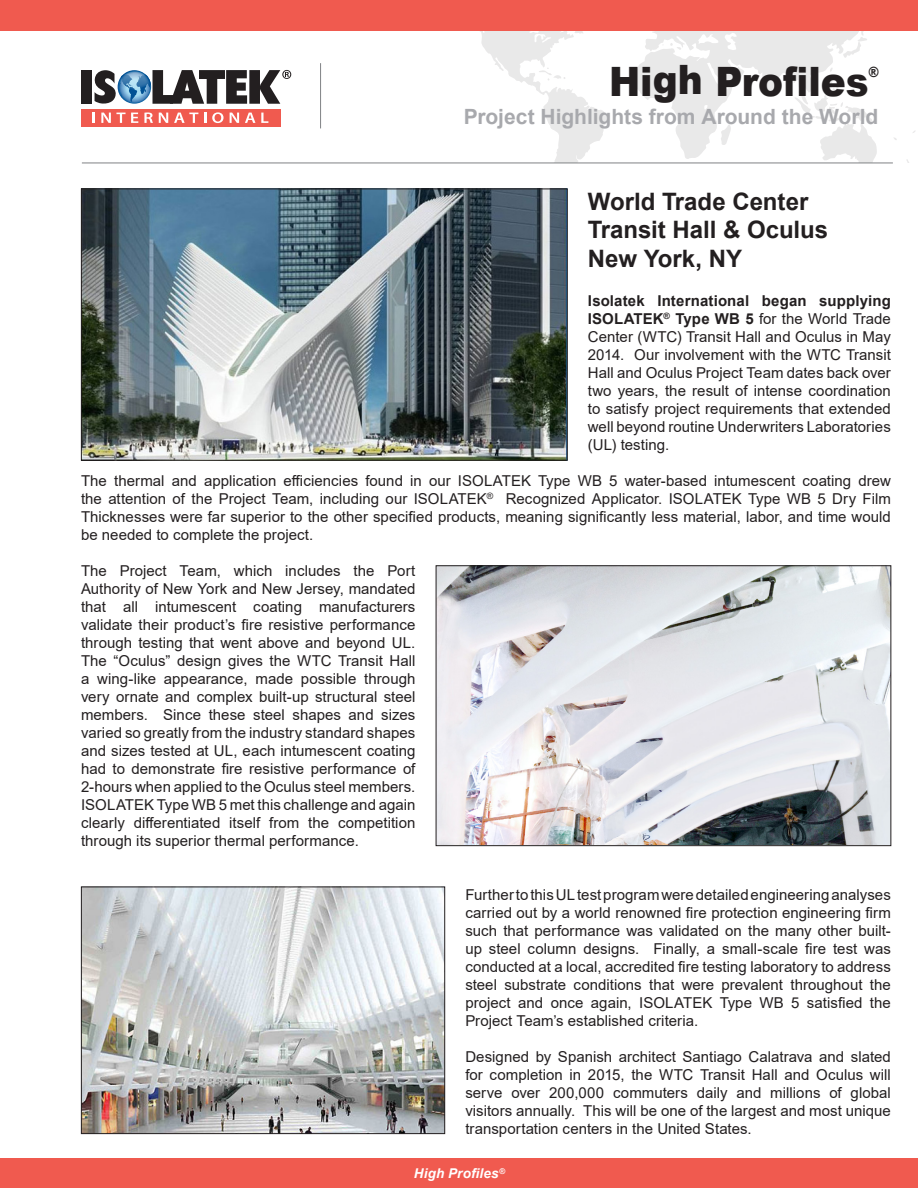
<style>
.page{position:relative;width:918px;height:1188px;background:#fff}
.page>*{position:absolute;margin:0;border:0;box-sizing:border-box;transform-origin:0 0}
.Body_Text{font:900 40.5px "Arial";color:#231f20;scale:.93 1}
.Paragraph_header{font:700 24px/28.5px "Arial";color:#231f20}
.t1{font:700 21px "Arial";color:#a8a9ad}
.t2{font:15px/18px "Arial";letter-spacing:.005em;color:#231f20;text-align:justify}
.Body_Text-2{font:900 14.1px "Arial";color:#231f20;scale:.93 1}
.t3{font:italic 700 13.5px "Arial";letter-spacing:.01em;color:#fff}
.s1{font-weight:700}
</style>
<div class="page">
<div style="left:0;top:1159px;width:918px;height:29px;background:#f05a4f"></div>
<svg style="left:480px;top:31px;width:435px;height:131px"></svg>
<hr style="left:320px;top:63px;width:1px;height:65px;background:#808285">
<div style="left:0;top:0;width:918px;height:31px;background:#f05a4f"></div>
<hr style="left:82px;top:163px;width:811px;height:1px;background:#808285">
<div style="left:82px;top:70px;width:10px;height:34px;background:#231f20"></div>
<div style="left:81px;top:109px;width:200px;height:18px;background:#f05a4f"></div>
<svg style="left:92px;top:113px;width:3px;height:10px"></svg>
<svg style="left:101px;top:113px;width:37px;height:10px"></svg>
<svg style="left:144px;top:112px;width:9px;height:11px"></svg>
<svg style="left:159px;top:113px;width:9px;height:10px"></svg>
<svg style="left:174px;top:113px;width:24px;height:10px"></svg>
<svg style="left:204px;top:113px;width:2px;height:10px"></svg>
<svg style="left:212px;top:112px;width:12px;height:11px"></svg>
<svg style="left:230px;top:113px;width:9px;height:10px"></svg>
<svg style="left:245px;top:113px;width:10px;height:10px"></svg>
<svg style="left:261px;top:113px;width:7px;height:10px"></svg>
<svg style="left:94px;top:70px;width:197px;height:34px"></svg>
<img style="left:83px;top:191px;width:483px;height:268px">
<div style="left:81px;top:189px;width:487px;height:272px;border:1px solid #231f20"></div>
<img style="left:83px;top:889px;width:360px;height:243px">
<div style="left:81px;top:887px;width:364px;height:247px;border:1px solid #231f20"></div>
<img style="left:438px;top:567px;width:451px;height:277px">
<div style="left:436px;top:565px;width:455px;height:281px;border:1px solid #231f20"></div>
<p class="Body_Text" style="left:609px;top:52px;width:281px">High Profiles</p>
<p class="Body_Text-2" style="left:869px;top:62px;width:13px">®</p>
<p class="t1" style="left:464px;top:102px;width:416px">Project Highlights from Around the World</p>
<p class="Paragraph_header" style="left:588px;top:187px;width:242px">World Trade Center<br>Transit Hall &amp; Oculus<br>New York, NY</p>
<p class="t2" style="left:588px;top:292px;width:304px"><span class="s1">Isolatek International began supplying ISOLATEK</span><sup>®</sup> <span class="s1">Type WB 5</span> for the World Trade Center (WTC) Transit Hall and Oculus in May 2014. Our involvement with the WTC Transit Hall and Oculus Project Team dates back over two years, the result of intense coordination to satisfy project requirements that extended well beyond routine Underwriters Laboratories (UL) testing.</p>
<p class="t2" style="left:81px;top:472px;width:811px">The thermal and application efficiencies found in our ISOLATEK Type WB 5 water-based intumescent coating drew the attention of the Project Team, including our ISOLATEK<sup>®</sup> Recognized Applicator. ISOLATEK Type WB 5 Dry Film Thicknesses were far superior to the other specified products, meaning significantly less material, labor, and time would be needed to complete the project.</p>
<p class="t2" style="left:81px;top:562px;width:336px">The Project Team, which includes the Port Authority of New York and New Jersey, mandated that all intumescent coating manufacturers validate their product’s fire resistive performance through testing that went above and beyond UL.<br>The “Oculus” design gives the WTC Transit Hall a wing-like appearance, made possible through very ornate and complex built-up structural steel members. Since these steel shapes and sizes varied so greatly from the industry standard shapes and sizes tested at UL, each intumescent coating had to demonstrate fire resistive performance of 2-hours when applied to the Oculus steel members.<br>ISOLATEK Type WB 5 met this challenge and again clearly differentiated itself from the competition through its superior thermal performance.</p>
<p class="t2" style="left:465px;top:886px;width:427px">Further to this UL test program were detailed engineering analyses carried out by a world renowned fire protection engineering firm such that performance was validated on the many other built&shy;up steel column designs. Finally, a small-scale fire test was conducted at a local, accredited fire testing laboratory to address steel substrate conditions that were prevalent throughout the project and once again, ISOLATEK Type WB 5 satisfied the Project Team’s established criteria.</p>
<p class="t2" style="left:465px;top:1048px;width:427px">Designed by Spanish architect Santiago Calatrava and slated for completion in 2015, the WTC Transit Hall and Oculus will serve over 200,000 commuters daily and millions of global visitors annually. This will be one of the largest and most unique transportation centers in the United States.</p>
<p class="t3" style="left:414px;top:1165px;width:92px">High Profiles<sup>®</sup></p>
</div>
